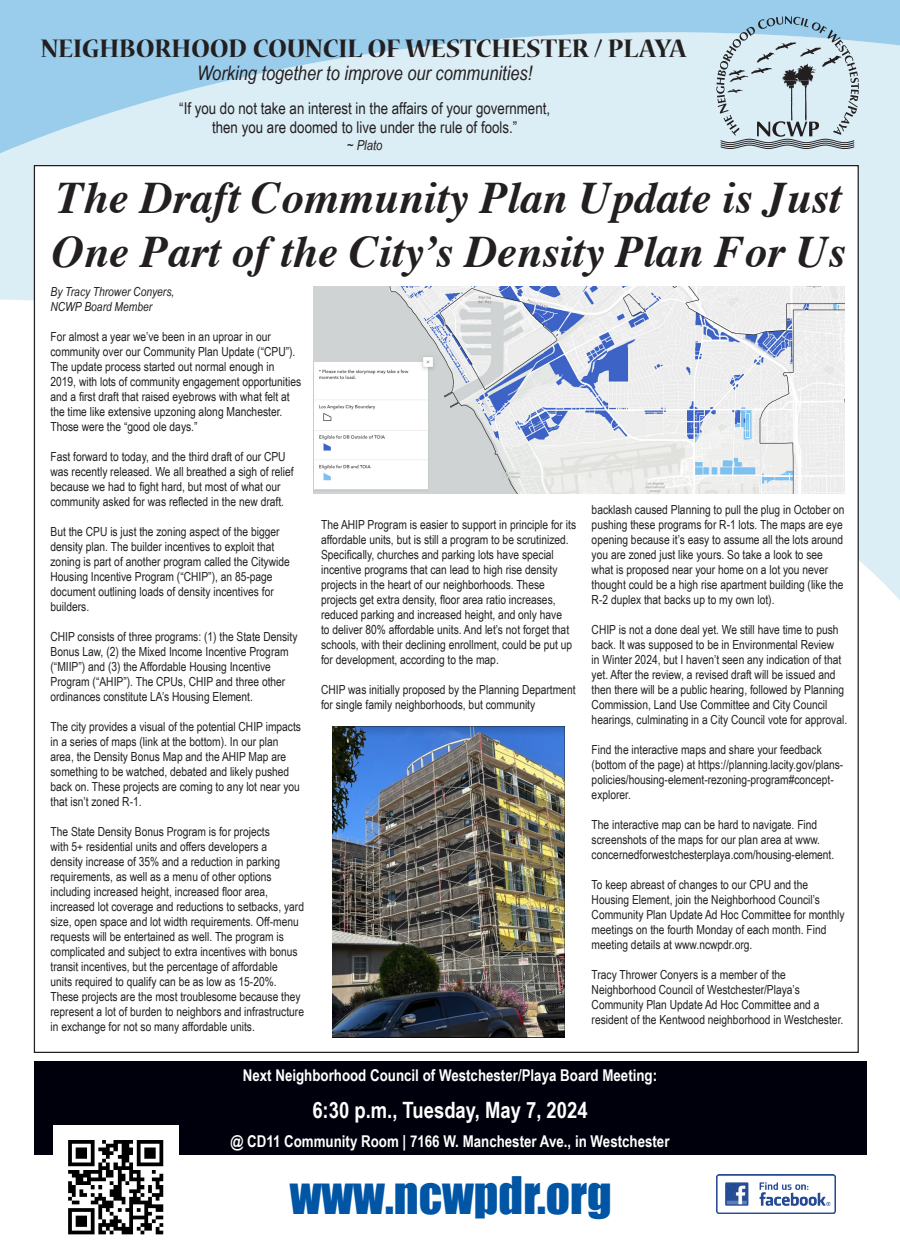
<style>
.page{position:relative;width:900px;height:1260px;background:#fff}
.page>*{position:absolute;margin:0;border:0;box-sizing:border-box;transform-origin:0 0}
.t1{font:47.5px "Impact";color:#0155a5}
.t2{font:italic 700 45px/54px "Times";color:#231f20}
.t3{font:700 28.25px "Nueva Std";color:#231f20}
.t4{font:700 22.5px "Arial Narrow";color:#fff}
.t5{font:italic 20px "Arial Narrow";color:#231f20}
.t6{font:700 16.25px "Arial Narrow";color:#fff}
.t7{font:16.25px "Arial Narrow";color:#231f20}
.t8{font:italic 13.75px "Arial Narrow";color:#231f20}
.t9{font:12.5px/15px "Arial Narrow";color:#231f20}
.t10{font:italic 12.5px "Arial Narrow";color:#231f20}
</style>
<div class="page">
<svg style="left:0;top:274px;width:900px;height:355px;fill:#dbedf5"></svg>
<svg style="left:0;top:0;width:900px;height:274px;fill:#dbedf5"></svg>
<svg style="left:716px;top:16px;width:143px;height:133px"></svg>
<img style="left:716px;top:1174px;width:120px;height:40px">
<div style="left:34px;top:1062px;width:832px;height:93px;background:#00000d"></div>
<div style="left:34px;top:166px;width:824px;height:886px;background:#fff"></div>
<img style="left:53px;top:1125px;width:125px;height:110px">
<img style="left:314px;top:287px;width:531px;height:207px">
<img style="left:333px;top:726px;width:232px;height:311px">
<p class="t3" style="left:41px;top:35px;width:647px">NEIGHBORHOOD COUNCIL OF WESTCHESTER / PLAYA</p>
<p class="t5" style="left:197px;top:59px;width:337px">Working together to improve our communities!</p>
<p class="t7" style="left:179px;top:96px;width:372px">“If you do not take an interest in the affairs of your government,</p>
<p class="t7" style="left:212px;top:116px;width:307px">then you are doomed to live under the rule of fools.”</p>
<p class="t8" style="left:347px;top:136px;width:37px">~ Plato</p>
<p class="t2" style="left:52px;top:173px;width:796px">The Draft Community Plan Update is Just<br>One Part of the City’s Density Plan For Us</p>
<p class="t10" style="left:51px;top:283px;width:125px">By Tracy Thrower Conyers,</p>
<p class="t10" style="left:51px;top:298px;width:103px">NCWP Board Member</p>
<p class="t9" style="left:51px;top:328px;width:252px">For almost a year we’ve been in an uproar in our community over our Community Plan Update (“CPU”).<br>The update process started out normal enough in 2019, with lots of community engagement opportunities and a first draft that raised eyebrows with what felt at the time like extensive upzoning along Manchester.<br>Those were the “good ole days.”</p>
<p class="t9" style="left:51px;top:448px;width:245px">Fast forward to today, and the third draft of our CPU was recently released. We all breathed a sigh of relief because we had to fight hard, but most of what our community asked for was reflected in the new draft.</p>
<p class="t9" style="left:51px;top:523px;width:241px">But the CPU is just the zoning aspect of the bigger density plan. The builder incentives to exploit that zoning is part of another program called the Citywide Housing Incentive Program (“CHIP”), an 85-page document outlining loads of density incentives for builders.</p>
<p class="t9" style="left:51px;top:628px;width:249px">CHIP consists of three programs: (1) the State Density Bonus Law, (2) the Mixed Income Incentive Program (“MIIP”) and (3) the Affordable Housing Incentive Program (“AHIP”). The CPUs, CHIP and three other ordinances constitute LA’s Housing Element.</p>
<p class="t9" style="left:51px;top:718px;width:252px">The city provides a visual of the potential CHIP impacts in a series of maps (link at the bottom). In our plan area, the Density Bonus Map and the AHIP Map are something to be watched, debated and likely pushed back on. These projects are coming to any lot near you that isn’t zoned R-1.</p>
<p class="t9" style="left:51px;top:823px;width:255px">The State Density Bonus Program is for projects<br>with 5+ residential units and offers developers a<br>density increase of 35% and a reduction in parking requirements, as well as a menu of other options including increased height, increased floor area, increased lot coverage and reductions to setbacks, yard size, open space and lot width requirements. Off-menu requests will be entertained as well. The program is complicated and subject to extra incentives with bonus transit incentives, but the percentage of affordable<br>units required to qualify can be as low as 15-20%.<br>These projects are the most troublesome because they represent a lot of burden to neighbors and infrastructure in exchange for not so many affordable units.</p>
<p class="t9" style="left:592px;top:502px;width:255px">backlash caused Planning to pull the plug in October on pushing these programs for R-1 lots. The maps are eye opening because it’s easy to assume all the lots around you are zoned just like yours. So take a look to see what is proposed near your home on a lot you never thought could be a high rise apartment building (like the R-2 duplex that backs up to my own lot).</p>
<p class="t9" style="left:592px;top:622px;width:257px">CHIP is not a done deal yet. We still have time to push back. It was supposed to be in Environmental Review<br>in Winter 2024, but I haven’t seen any indication of that yet. After the review, a revised draft will be issued and then there will be a public hearing, followed by Planning Commission, Land Use Committee and City Council hearings, culminating in a City Council vote for approval.</p>
<p class="t9" style="left:592px;top:742px;width:253px">Find the interactive maps and share your feedback (bottom of the page) at https://planning.lacity.gov/plans&shy;policies/housing-element-rezoning-program#concept&shy;explorer.</p>
<p class="t9" style="left:592px;top:817px;width:244px">The interactive map can be hard to navigate. Find screenshots of the maps for our plan area at www. concernedforwestchesterplaya.com/housing-element.</p>
<p class="t9" style="left:592px;top:877px;width:254px">To keep abreast of changes to our CPU and the Housing Element, join the Neighborhood Council’s Community Plan Update Ad Hoc Committee for monthly meetings on the fourth Monday of each month. Find meeting details at www.ncwpdr.org.</p>
<p class="t9" style="left:592px;top:967px;width:253px">Tracy Thrower Conyers is a member of the Neighborhood Council of Westchester/Playa’s Community Plan Update Ad Hoc Committee and a resident of the Kentwood neighborhood in Westchester.</p>
<p class="t9" style="left:321px;top:517px;width:257px">The AHIP Program is easier to support in principle for its affordable units, but is still a program to be scrutinized.<br>Specifically, churches and parking lots have special incentive programs that can lead to high rise density projects in the heart of our neighborhoods. These projects get extra density, floor area ratio increases, reduced parking and increased height, and only have<br>to deliver 80% affordable units. And let’s not forget that schools, with their declining enrollment, could be put up for development, according to the map.</p>
<p class="t9" style="left:321px;top:682px;width:256px">CHIP was initially proposed by the Planning Department for single family neighborhoods, but community</p>
<p class="t6" style="left:243px;top:1063px;width:416px">Next Neighborhood Council of Westchester/Playa Board Meeting:</p>
<p class="t4" style="left:312px;top:1094px;width:277px">6:30 p.m., Tuesday, May 7, 2024</p>
<p class="t6" style="left:230px;top:1129px;width:441px">@ CD11 Community Room | 7166 W. Manchester Ave., in Westchester</p>
<p class="t1" style="left:290px;top:1158px;width:324px">www.ncwpdr.org</p>
</div>
